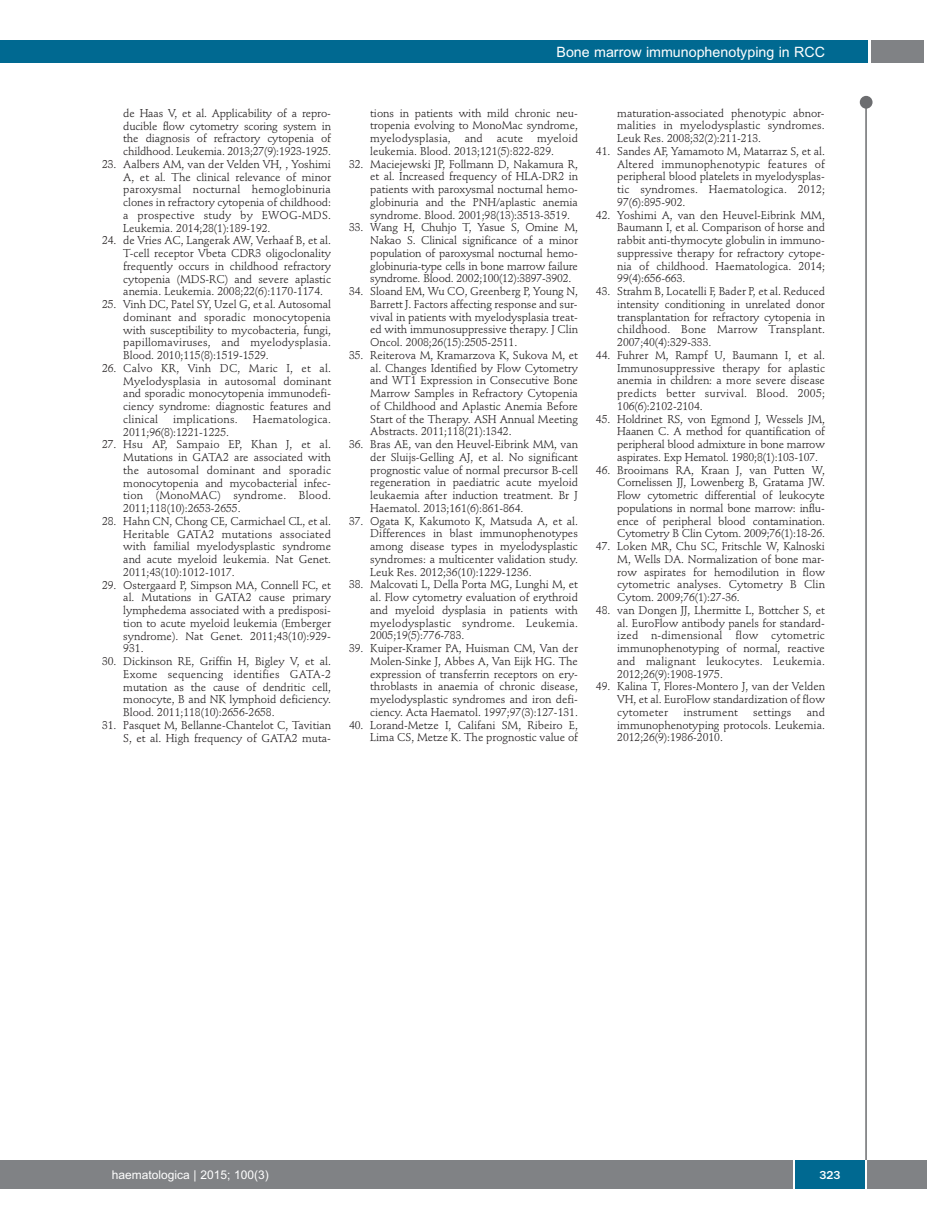
<style>
.page{position:relative;width:927px;height:1225px;background:#fff}
.page>*{position:absolute;margin:0;border:0;box-sizing:border-box;transform-origin:0 0}
.t1{font:14.25px "Arial";color:#fff}
.t2{font:12px "Arial";color:#fff}
.t3{font:500 12px "Franklin Gothic";color:#fff}
.t4{font:11.25px/12.8px "Stempel Schneidler";letter-spacing:-.005em;color:#231f20;text-align:justify}
.t5{font:11.25px "Stempel Schneidler";letter-spacing:.015em;color:#231f20}
</style>
<div class="page">
<div style="left:860px;top:96px;width:12px;height:13px;background:#6c6d70;border-radius:50%"></div>
<hr style="left:865px;top:98px;width:2px;height:1062px;background:#6c6d70">
<div style="left:871px;top:40px;width:52px;height:22px;background:#808285"></div>
<div style="left:18px;top:40px;width:849px;height:22px;background:#006991"></div>
<div style="left:17px;top:1160px;width:910px;height:28px;background:#808285"></div>
<div style="left:795px;top:1160px;width:70px;height:28px;background:#006991"></div>
<hr style="left:793px;top:1160px;width:2px;height:28px;background:#fff">
<hr style="left:865px;top:1160px;width:2px;height:28px;background:#fff">
<div style="left:0;top:40px;width:19px;height:22px;background:#006991"></div>
<div style="left:0;top:1160px;width:18px;height:28px;background:#808285"></div>
<p class="t1" style="left:557px;top:44px;width:270px">Bone marrow immunophenotyping in RCC</p>
<p class="t4" style="left:123px;top:108px;width:209px">de Haas V, et al. Applicability of a repro&shy;ducible flow cytometry scoring system in the diagnosis of refractory cytopenia of childhood. Leukemia. 2013;27(9):1923-1925.</p>
<p class="t4" style="left:123px;top:159px;width:209px;text-indent:-21px">23. Aalbers AM, van der Velden VH, , Yoshimi A, et al. The clinical relevance of minor paroxysmal nocturnal hemoglobinuria clones in refractory cytopenia of childhood: a prospective study by EWOG-MDS.<br>Leukemia. 2014;28(1):189-192.</p>
<p class="t4" style="left:123px;top:235px;width:209px;text-indent:-21px">24. de Vries AC, Langerak AW, Verhaaf B, et al.<br>T-cell receptor Vbeta CDR3 oligoclonality frequently occurs in childhood refractory cytopenia (MDS-RC) and severe aplastic anemia. Leukemia. 2008;22(6):1170-1174.</p>
<p class="t4" style="left:123px;top:299px;width:209px;text-indent:-21px">25. Vinh DC, Patel SY, Uzel G, et al. Autosomal dominant and sporadic monocytopenia with susceptibility to mycobacteria, fungi, papillomaviruses, and myelodysplasia.<br>Blood. 2010;115(8):1519-1529.</p>
<p class="t4" style="left:123px;top:363px;width:209px;text-indent:-21px">26. Calvo KR, Vinh DC, Maric I, et al.<br>Myelodysplasia in autosomal dominant and sporadic monocytopenia immunodefi&shy;ciency syndrome: diagnostic features and clinical</p>
<p class="t5" style="left:173px;top:414px;width:66px">implications.</p>
<p class="t5" style="left:253px;top:414px;width:80px">Haematologica.</p>
<p class="t4" style="left:123px;top:426px;width:107px">2011;96(8):1221-1225.</p>
<p class="t4" style="left:123px;top:439px;width:209px;text-indent:-21px">27. Hsu AP, Sampaio EP, Khan J, et al.<br>Mutations in GATA2 are associated with the autosomal dominant and sporadic monocytopenia and mycobacterial infec&shy;tion (MonoMAC) syndrome. Blood.<br>2011;118(10):2653-2655.</p>
<p class="t4" style="left:123px;top:516px;width:209px;text-indent:-21px">28. Hahn CN, Chong CE, Carmichael CL, et al.<br>Heritable GATA2 mutations associated with familial myelodysplastic syndrome and acute myeloid leukemia. Nat Genet.<br>2011;43(10):1012-1017.</p>
<p class="t4" style="left:123px;top:579px;width:209px;text-indent:-21px">29. Ostergaard P, Simpson MA, Connell FC, et al. Mutations in GATA2 cause primary lymphedema associated with a predisposi&shy;tion to acute myeloid leukemia (Emberger syndrome). Nat Genet. 2011;43(10):929- 931.</p>
<p class="t4" style="left:123px;top:656px;width:209px;text-indent:-21px">30. Dickinson RE, Griffin H, Bigley V, et al.<br>Exome sequencing identifies GATA-2 mutation as the cause of dendritic cell, monocyte, B and NK lymphoid deficiency.<br>Blood. 2011;118(10):2656-2658.</p>
<p class="t4" style="left:102px;top:720px;width:230px;text-align:right">31. Pasquet M, Bellanne-Chantelot C, Tavitian<br>S, et al. High frequency of GATA2 muta-</p>
<p class="t4" style="left:370px;top:108px;width:209px">tions in patients with mild chronic neu&shy;tropenia evolving to MonoMac syndrome, myelodysplasia, and acute myeloid leukemia. Blood. 2013;121(5):822-829.</p>
<p class="t4" style="left:370px;top:159px;width:209px;text-indent:-21px">32. Maciejewski JP, Follmann D, Nakamura R, et al. Increased frequency of HLA-DR2 in patients with paroxysmal nocturnal hemo&shy;globinuria and the PNH/aplastic anemia syndrome. Blood. 2001;98(13):3513-3519.</p>
<p class="t4" style="left:370px;top:222px;width:209px;text-indent:-21px">33. Wang H, Chuhjo T, Yasue S, Omine M, Nakao S. Clinical significance of a minor population of paroxysmal nocturnal hemo&shy;globinuria-type cells in bone marrow failure syndrome. Blood. 2002;100(12):3897-3902.</p>
<p class="t4" style="left:370px;top:286px;width:209px;text-indent:-21px">34. Sloand EM, Wu CO, Greenberg P, Young N, Barrett J. Factors affecting response and sur&shy;vival in patients with myelodysplasia treat&shy;ed with immunosuppressive therapy. J Clin Oncol. 2008;26(15):2505-2511.</p>
<p class="t4" style="left:370px;top:350px;width:209px;text-indent:-21px">35. Reiterova M, Kramarzova K, Sukova M, et al. Changes Identified by Flow Cytometry and WT1 Expression in Consecutive Bone Marrow Samples in Refractory Cytopenia of Childhood and Aplastic Anemia Before Start of the Therapy. ASH Annual Meeting Abstracts. 2011;118(21):1342.</p>
<p class="t4" style="left:370px;top:439px;width:209px;text-indent:-21px">36. Bras AE, van den Heuvel-Eibrink MM, van der Sluijs-Gelling AJ, et al. No significant prognostic value of normal precursor B-cell regeneration in paediatric acute myeloid leukaemia after induction treatment. Br J Haematol. 2013;161(6):861-864.</p>
<p class="t4" style="left:370px;top:515px;width:209px;text-indent:-21px">37. Ogata K, Kakumoto K, Matsuda A, et al.<br>Differences in blast immunophenotypes among disease types in myelodysplastic syndromes: a multicenter validation study.<br>Leuk Res. 2012;36(10):1229-1236.</p>
<p class="t4" style="left:370px;top:579px;width:209px;text-indent:-21px">38. Malcovati L, Della Porta MG, Lunghi M, et al. Flow cytometry evaluation of erythroid and myeloid dysplasia in patients with myelodysplastic syndrome. Leukemia.<br>2005;19(5):776-783.</p>
<p class="t4" style="left:370px;top:643px;width:209px;text-indent:-21px">39. Kuiper-Kramer PA, Huisman CM, Van der Molen-Sinke J, Abbes A, Van Eijk HG. The expression of transferrin receptors on ery&shy;throblasts in anaemia of chronic disease, myelodysplastic syndromes and iron defi&shy;ciency. Acta Haematol. 1997;97(3):127-131.</p>
<p class="t4" style="left:349px;top:719px;width:230px;text-align:right">40. Lorand-Metze I, Califani SM, Ribeiro E,<br>Lima CS, Metze K. The prognostic value of</p>
<p class="t4" style="left:617px;top:107px;width:209px">maturation-associated phenotypic abnor&shy;malities in myelodysplastic syndromes.<br>Leuk Res. 2008;32(2):211-213.</p>
<p class="t4" style="left:617px;top:146px;width:209px;text-indent:-21px">41. Sandes AF, Yamamoto M, Matarraz S, et al.<br>Altered immunophenotypic features of peripheral blood platelets in myelodysplas&shy;tic syndromes. Haematologica. 2012; 97(6):895-902.</p>
<p class="t4" style="left:617px;top:209px;width:209px;text-indent:-21px">42. Yoshimi A, van den Heuvel-Eibrink MM, Baumann I, et al. Comparison of horse and rabbit anti-thymocyte globulin in immuno&shy;suppressive therapy for refractory cytope&shy;nia of childhood. Haematologica. 2014; 99(4):656-663.</p>
<p class="t4" style="left:617px;top:286px;width:209px;text-indent:-21px">43. Strahm B, Locatelli F, Bader P, et al. Reduced intensity conditioning in unrelated donor transplantation for refractory cytopenia in childhood. Bone Marrow Transplant.<br>2007;40(4):329-333.</p>
<p class="t4" style="left:617px;top:350px;width:209px;text-indent:-21px">44. Fuhrer M, Rampf U, Baumann I, et al.<br>Immunosuppressive therapy for aplastic anemia in children: a more severe disease predicts better survival. Blood. 2005; 106(6):2102-2104.</p>
<p class="t4" style="left:617px;top:413px;width:209px;text-indent:-21px">45. Holdrinet RS, von Egmond J, Wessels JM, Haanen C. A method for quantification of peripheral blood admixture in bone marrow aspirates. Exp Hematol. 1980;8(1):103-107.</p>
<p class="t4" style="left:617px;top:464px;width:209px;text-indent:-21px">46. Brooimans RA, Kraan J, van Putten W, Cornelissen JJ, Lowenberg B, Gratama JW.<br>Flow cytometric differential of leukocyte populations in normal bone marrow: influ&shy;ence of peripheral blood contamination.<br>Cytometry B Clin Cytom. 2009;76(1):18-26.</p>
<p class="t4" style="left:617px;top:541px;width:209px;text-indent:-21px">47. Loken MR, Chu SC, Fritschle W, Kalnoski M, Wells DA. Normalization of bone mar&shy;row aspirates for hemodilution in flow cytometric analyses. Cytometry B Clin Cytom. 2009;76(1):27-36.</p>
<p class="t4" style="left:617px;top:604px;width:209px;text-indent:-21px">48. van Dongen JJ, Lhermitte L, Bottcher S, et al. EuroFlow antibody panels for standard&shy;ized n-dimensional flow cytometric immunophenotyping of normal, reactive and malignant leukocytes. Leukemia.<br>2012;26(9):1908-1975.</p>
<p class="t4" style="left:617px;top:681px;width:209px;text-indent:-21px">49. Kalina T, Flores-Montero J, van der Velden VH, et al. EuroFlow standardization of flow cytometer</p>
<p class="t4" style="left:617px;top:706px;width:209px;text-indent:189px">and immunophenotyping protocols. Leukemia.<br>2012;26(9):1986-2010.</p>
<p class="t5" style="left:683px;top:707px;width:56px">instrument</p>
<p class="t5" style="left:753px;top:707px;width:40px">settings</p>
<p class="t2" style="left:112px;top:1167px;width:158px">haematologica | 2015; 100(3)</p>
<p class="t3" style="left:819px;top:1167px;width:23px">323</p>
</div>
